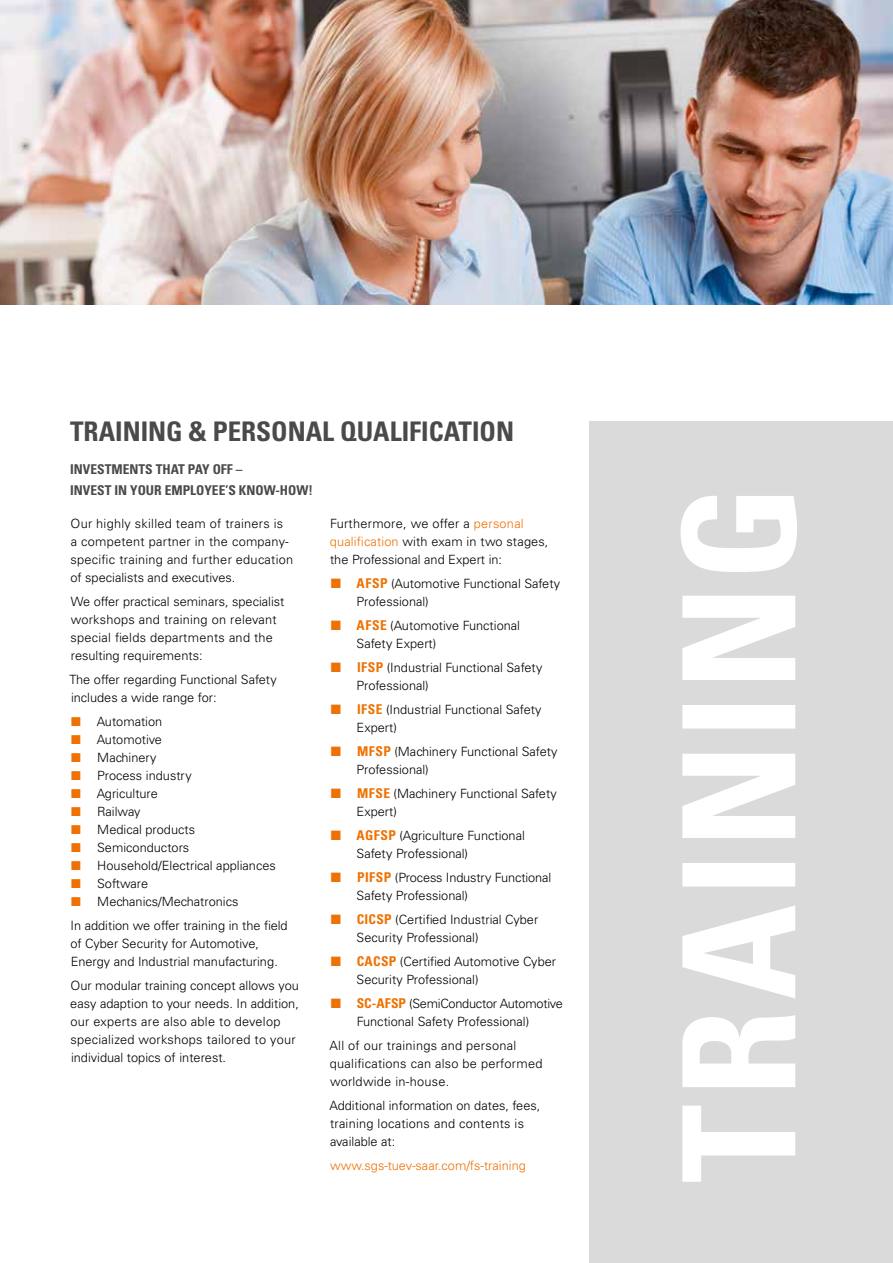
<style>
.page{position:relative;width:893px;height:1263px;background:#fff}
.page>*{position:absolute;margin:0;border:0;box-sizing:border-box;transform-origin:0 0}
.t1{font:700 condensed 27px "Univers LT Std";color:#4a4a49}
.t2{font:700 condensed 13.5px/20.2px "Univers LT Std";color:#4a4a49}
.t3{font:300 12.75px/18px "Univers LT Std";color:#000}
.t4{font:300 12.75px/18px "Univers LT Std";letter-spacing:.02em;color:#000}
.t5{font:300 12.75px/18px "Univers LT Std";letter-spacing:-.02em;color:#000;text-align:center}
.t6{font:300 12.75px "Univers LT Std";color:#ee7203}
.s1{color:#ee7203}
.s2{font-weight:700;font-stretch:condensed;font-size:13.5px;color:#ee7203}
</style>
<div class="page">
<div style="left:589px;top:421px;width:304px;height:842px;background:#dadada"></div>
<img style="left:1px;top:0;width:892px;height:304px">
<hr style="left:0;top:0;width:1px;height:304px;background:#dadada">
<svg style="left:680px;top:496px;width:117px;height:686px"></svg>
<h1 class="t1" style="left:70px;top:414px;width:445px">TRAINING &amp; PERSONAL QUALIFICATION</h1>
<p class="t2" style="left:70px;top:459px;width:244px">INVESTMENTS THAT PAY OFF –<br>INVEST IN YOUR EMPLOYEE’S KNOW-HOW!</p>
<p class="t4" style="left:70px;top:514px;width:224px">Our highly skilled team of trainers is<br>a competent partner in the company&shy;specific training and further education of specialists and executives.</p>
<p class="t3" style="left:71px;top:592px;width:215px">We offer practical seminars, specialist workshops and training on relevant special fields departments and the resulting requirements:</p>
<p class="t3" style="left:69px;top:670px;width:209px">The offer regarding Functional Safety includes a wide range for:</p>
<p class="t3" style="left:71px;top:712px;width:93px"><span class="s1">■</span> Automation</p>
<p class="t3" style="left:71px;top:730px;width:92px"><span class="s1">■</span> Automotive</p>
<p class="t3" style="left:71px;top:748px;width:87px"><span class="s1">■</span> Machinery</p>
<p class="t3" style="left:71px;top:766px;width:122px"><span class="s1">■</span> Process industry</p>
<p class="t3" style="left:71px;top:784px;width:88px"><span class="s1">■</span> Agriculture</p>
<p class="t3" style="left:71px;top:802px;width:71px"><span class="s1">■</span> Railway</p>
<p class="t3" style="left:71px;top:820px;width:125px"><span class="s1">■</span> Medical products</p>
<p class="t3" style="left:71px;top:838px;width:120px"><span class="s1">■</span> Semiconductors</p>
<p class="t3" style="left:71px;top:856px;width:206px"><span class="s1">■</span> Household/Electrical appliances</p>
<p class="t3" style="left:71px;top:874px;width:79px"><span class="s1">■</span> Software</p>
<p class="t3" style="left:71px;top:890px;width:219px;line-height:24px"><span class="s1">■</span> Mechanics/Mechatronics<br>In addition we offer training in the field</p>
<p class="t3" style="left:70px;top:935px;width:209px">of Cyber Security for Automotive,<br>Energy and Industrial manufacturing.</p>
<p class="t3" style="left:70px;top:976px;width:230px">Our modular training concept allows you easy adaption to your needs. In addition, our experts are also able to develop specialized workshops tailored to your individual topics of interest.</p>
<p class="t3" style="left:330px;top:515px;width:220px">Furthermore, we offer a <span class="s1">personal qualification</span> with exam in two stages, the Professional and Expert in:</p>
<p class="t3" style="left:357px;top:574px;width:205px;text-indent:-26px"><span class="s1">■</span> <span class="s2">AFSP</span> (Automotive Functional Safety<br>Professional)</p>
<p class="t3" style="left:357px;top:616px;width:165px;text-indent:-26px"><span class="s1">■</span> <span class="s2">AFSE</span> (Automotive Functional<br>Safety Expert)</p>
<p class="t3" style="left:357px;top:658px;width:187px;text-indent:-26px"><span class="s1">■</span> <span class="s2">IFSP</span> (Industrial Functional Safety<br>Professional)</p>
<p class="t3" style="left:357px;top:700px;width:187px;text-indent:-26px"><span class="s1">■</span> <span class="s2">IFSE</span> (Industrial Functional Safety<br>Expert)</p>
<p class="t3" style="left:357px;top:742px;width:202px;text-indent:-26px"><span class="s1">■</span> <span class="s2">MFSP</span> (Machinery Functional Safety<br>Professional)</p>
<p class="t3" style="left:357px;top:784px;width:202px;text-indent:-26px"><span class="s1">■</span> <span class="s2">MFSE</span> (Machinery Functional Safety<br>Expert)</p>
<p class="t3" style="left:357px;top:826px;width:170px;text-indent:-26px"><span class="s1">■</span> <span class="s2">AGFSP</span> (Agriculture Functional<br>Safety Professional)</p>
<p class="t3" style="left:357px;top:868px;width:196px;text-indent:-26px"><span class="s1">■</span> <span class="s2">PIFSP</span> (Process Industry Functional<br>Safety Professional)</p>
<p class="t3" style="left:357px;top:910px;width:183px;text-indent:-26px"><span class="s1">■</span> <span class="s2">CICSP</span> (Certified Industrial Cyber<br>Security Professional)</p>
<p class="t3" style="left:357px;top:952px;width:201px;text-indent:-26px"><span class="s1">■</span> <span class="s2">CACSP</span> (Certified Automotive Cyber<br>Security Professional)</p>
<p class="t5" style="left:331px;top:994px;width:234px"><span class="s1">■</span> <span class="s2">SC-AFSP</span> (SemiConductor Automotive<br>Functional Safety Professional)</p>
<p class="t4" style="left:330px;top:1036px;width:214px">All of our trainings and personal qualifications can also be performed worldwide in-house.</p>
<p class="t3" style="left:330px;top:1096px;width:212px">Additional information on dates, fees, training locations and contents is available at:</p>
<p class="t6" style="left:330px;top:1158px;width:197px">www.sgs-tuev-saar.com/fs-training</p>
</div>
